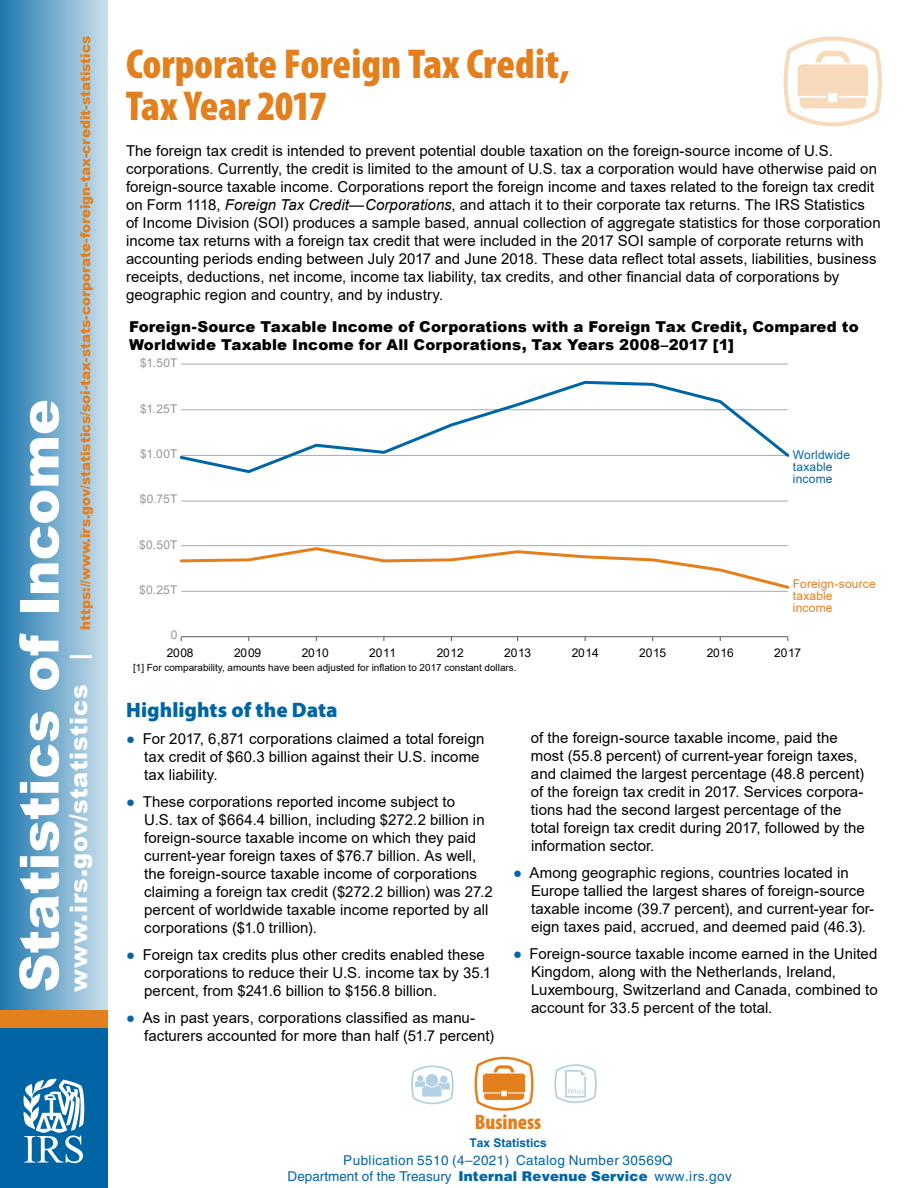
<style>
.page{position:relative;width:918px;height:1188px;background:#fff}
.page>*{position:absolute;margin:0;border:0;box-sizing:border-box;transform-origin:0 0}
.t1{font:900 54px "Arial";letter-spacing:-.005em;color:#fff}
.t2{font:900 condensed 42px/42px "Myriad Pro";color:#e37f1c}
.t3{font:900 24px "Arial";letter-spacing:.025em;color:#fff}
.Heading2{font:900 21px "Myriad Pro";color:#0065a4}
.t4{font:900 condensed 21px "Myriad Pro";color:#e37f1c}
.Body{font:15px/18px "Arial";letter-spacing:.005em;color:#000}
.t5{font:900 15px/18px "Arial";letter-spacing:.01em;color:#000}
.t6{font:13.5px/15.8px "Helvetica LT Std";letter-spacing:.03em;color:#0065a4;text-align:center}
.WebURL{font:900 13.5px "Arial";color:#e37f1c}
.t7{font:12px "Arial";letter-spacing:-.015em;color:#000}
.t8{font:12px "Arial";letter-spacing:.01em;color:#939598}
.t9{font:12px/12px "Arial";letter-spacing:.01em;color:#e37f1c}
.t10{font:12px/12px "Arial";letter-spacing:.015em;color:#0065a4}
.t11{font:700 12px "Arial";color:#0065a4}
.t12{font:9.9px "Arial";color:#000}
.s1{font-style:italic}
.s2{color:#0065a4}
.s3{font-weight:900}
</style>
<div class="page">
<div style="left:0;top:1028px;width:108px;height:160px;background:#0065a4"></div>
<div style="left:0;top:0;width:108px;height:1010px;background:linear-gradient(to right,#1e77af,#c9dfec)"></div>
<svg style="left:24px;top:1079px;width:60px;height:84px"></svg>
<div style="left:0;top:1010px;width:108px;height:18px;background:#e37f1c"></div>
<svg style="left:411px;top:1065px;width:43px;height:39px"></svg>
<svg style="left:554px;top:1064px;width:43px;height:39px"></svg>
<svg style="left:474px;top:1057px;width:60px;height:54px"></svg>
<svg style="left:783px;top:36px;width:99px;height:90px"></svg>
<hr style="left:181px;top:636px;width:607px;height:1px;background:#58595b">
<hr style="left:181px;top:364px;width:607px;height:1px;background:#a7a9ac">
<hr style="left:181px;top:501px;width:607px;height:1px;background:#a7a9ac">
<hr style="left:181px;top:545px;width:607px;height:1px;background:#a7a9ac">
<hr style="left:181px;top:591px;width:607px;height:1px;background:#a7a9ac">
<svg style="left:179px;top:380px;width:611px;height:94px"></svg>
<svg style="left:179px;top:546px;width:611px;height:45px"></svg>
<h1 class="t1" style="left:0;top:992px;width:595px;rotate:-90deg">Statistics of Income</h1>
<p class="WebURL" style="left:75px;top:630px;width:596px;rotate:-90deg">https://www.irs.gov/statistics/soi-tax-stats-corporate-foreign-tax-credit-statistics</p>
<h3 class="t3" style="left:61px;top:992px;width:341px;rotate:-90deg">www.irs.gov/statistics |</h3>
<h2 class="t2" style="left:126px;top:42px;width:445px">Corporate Foreign Tax Credit,<br>Tax Year 2017</h2>
<p class="Body" style="left:126px;top:142px;width:756px">The foreign tax credit is intended to prevent potential double taxation on the foreign-source income of U.S. corporations. Currently, the credit is limited to the amount of U.S. tax a corporation would have otherwise paid on foreign-source taxable income. Corporations report the foreign income and taxes related to the foreign tax credit on Form 1118, <span class="s1">Foreign Tax Credit—Corporations</span>, and attach it to their corporate tax returns. The IRS Statistics of Income Division (SOI) produces a sample based, annual collection of aggregate statistics for those corporation income tax returns with a foreign tax credit that were included in the 2017 SOI sample of corporate returns with accounting periods ending between July 2017 and June 2018. These data reflect total assets, liabilities, business receipts, deductions, net income, income tax liability, tax credits, and other financial data of corporations by geographic region and country, and by industry.</p>
<p class="t5" style="left:129px;top:317px;width:731px">Foreign-Source Taxable Income of Corporations with a Foreign Tax Credit, Compared to<br>Worldwide Taxable Income for All Corporations, Tax Years 2008–2017 [1]</p>
<p class="t8" style="left:140px;top:355px;width:39px">$1.50T</p>
<p class="t8" style="left:140px;top:400px;width:39px">$1.25T</p>
<p class="t8" style="left:140px;top:445px;width:39px">$1.00T</p>
<p class="t8" style="left:140px;top:491px;width:39px">$0.75T</p>
<p class="t8" style="left:139px;top:536px;width:40px">$0.50T</p>
<p class="t8" style="left:139px;top:582px;width:40px">$0.25T</p>
<p class="t8" style="left:171px;top:627px;width:8px">0</p>
<p class="t10" style="left:793px;top:449px;width:59px">Worldwide taxable income</p>
<p class="t9" style="left:793px;top:577px;width:84px">Foreign-source taxable<br>income</p>
<p class="t7" style="left:167px;top:645px;width:28px">2008</p>
<p class="t7" style="left:234px;top:645px;width:28px">2009</p>
<p class="t7" style="left:302px;top:645px;width:28px">2010</p>
<p class="t7" style="left:369px;top:645px;width:28px">2011</p>
<p class="t7" style="left:437px;top:645px;width:28px">2012</p>
<p class="t7" style="left:504px;top:645px;width:28px">2013</p>
<p class="t7" style="left:572px;top:645px;width:28px">2014</p>
<p class="t7" style="left:639px;top:645px;width:28px">2015</p>
<p class="t7" style="left:707px;top:645px;width:28px">2016</p>
<p class="t7" style="left:774px;top:645px;width:28px">2017</p>
<p class="t12" style="left:133px;top:661px;width:385px">[1] For comparability, amounts have been adjusted for inflation to 2017 constant dollars.</p>
<p class="Heading2" style="left:126px;top:696px;width:213px">Highlights of the Data</p>
<p class="Body" style="left:144px;top:729px;width:342px;text-indent:-18px"><span class="s2">●</span> For 2017, 6,871 corporations claimed a total foreign tax credit of $60.3 billion against their U.S. income tax liability.</p>
<p class="Body" style="left:144px;top:792px;width:350px;text-indent:-18px"><span class="s2">●</span> These corporations reported income subject to<br>U.S. tax of $664.4 billion, including $272.2 billion in foreign-source taxable income on which they paid current-year foreign taxes of $76.7 billion. As well, the foreign-source taxable income of corporations claiming a foreign tax credit ($272.2 billion) was 27.2 percent of worldwide taxable income reported by all corporations ($1.0 trillion).</p>
<p class="Body" style="left:144px;top:945px;width:348px;text-indent:-18px"><span class="s2">●</span> Foreign tax credits plus other credits enabled these corporations to reduce their U.S. income tax by 35.1 percent, from $241.6 billion to $156.8 billion.</p>
<p class="Body" style="left:144px;top:1008px;width:352px;text-indent:-18px"><span class="s2">●</span> As in past years, corporations classified as manu&shy;facturers accounted for more than half (51.7 percent)</p>
<p class="Body" style="left:531px;top:729px;width:335px">of the foreign-source taxable income, paid the most (55.8 percent) of current-year foreign taxes, and claimed the largest percentage (48.8 percent) of the foreign tax credit in 2017. Services corpora&shy;tions had the second largest percentage of the total foreign tax credit during 2017, followed by the information sector.</p>
<p class="Body" style="left:531px;top:864px;width:345px;text-indent:-18px"><span class="s2">●</span> Among geographic regions, countries located in Europe tallied the largest shares of foreign-source taxable income (39.7 percent), and current-year for&shy;eign taxes paid, accrued, and deemed paid (46.3).</p>
<p class="Body" style="left:531px;top:945px;width:348px;text-indent:-18px"><span class="s2">●</span> Foreign-source taxable income earned in the United Kingdom, along with the Netherlands, Ireland, Luxembourg, Switzerland and Canada, combined to account for 33.5 percent of the total.</p>
<h3 class="t4" style="left:475px;top:1108px;width:68px">Business</h3>
<p class="t11" style="left:469px;top:1134px;width:79px">Tax Statistics</p>
<p class="t6" style="left:288px;top:1153px;width:446px">Publication 5510 (4–2021) Catalog Number 30569Q<br>Department of the Treasury <span class="s3">Internal Revenue Service</span> www.irs.gov</p>
</div>
